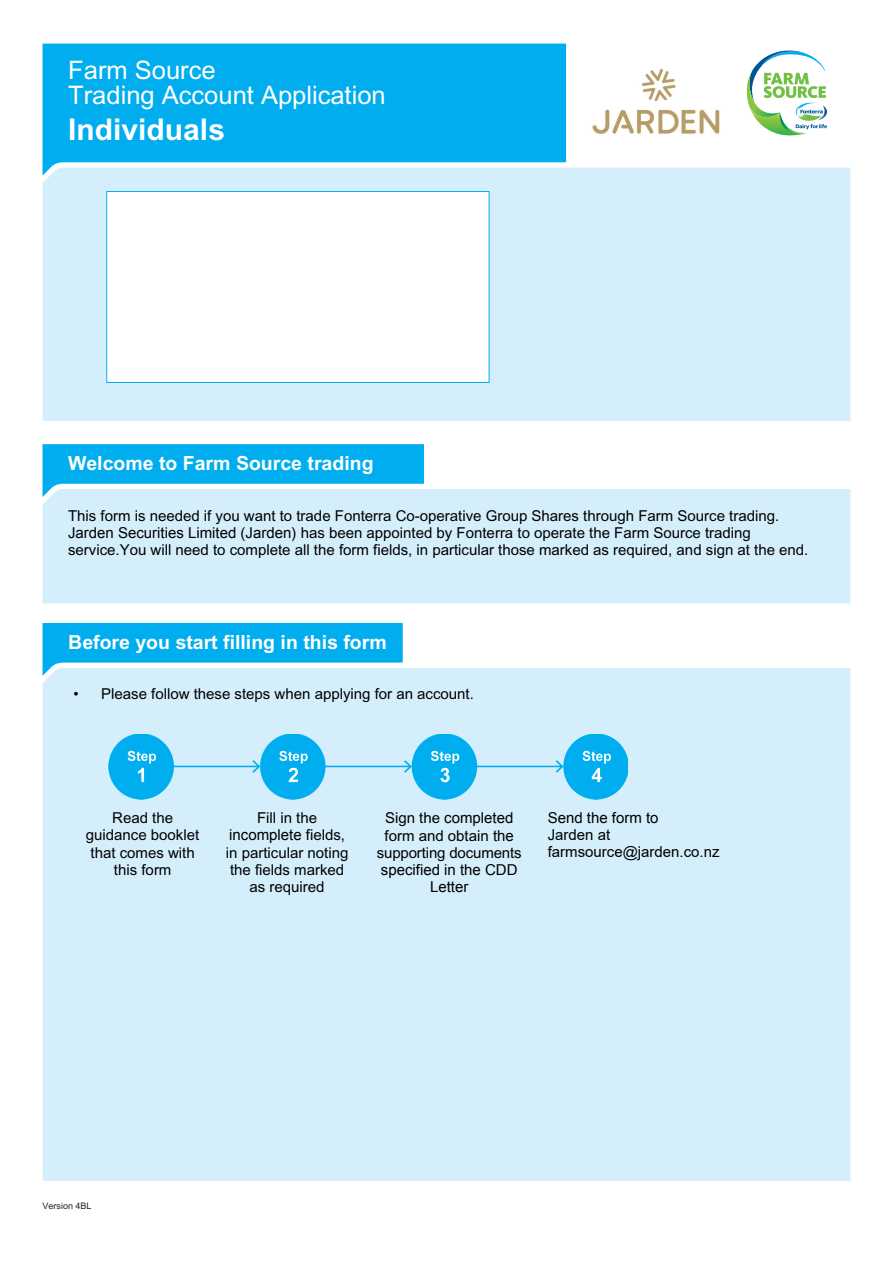
<style>
.page{position:relative;width:893px;height:1263px;background:#fff}
.page>*{position:absolute;margin:0;border:0;box-sizing:border-box;transform-origin:0 0}
.t1{font:700 30px "Arial";color:#fff}
.t2{font:25.5px/25.5px "Arial";color:#fff}
.t3{font:700 19.5px "Arial";color:#fff}
.t4{font:15px/17.2px "Arial";color:#000;text-align:center}
.t5{font:15px/17.2px "Arial";color:#000}
.t6{font:9px "Arial";color:#242021}
.s1{font-style:inherit}
</style>
<div class="page">
<div style="left:43px;top:168px;width:807px;height:253px;background:#d4effb"></div>
<svg style="left:43px;top:44px;width:523px;height:132px;background:#17b5f0"></svg>
<div style="left:43px;top:489px;width:807px;height:114px;background:#d4effb"></div>
<svg style="left:43px;top:444px;width:381px;height:53px;background:#38bff2"></svg>
<div style="left:43px;top:668px;width:807px;height:513px;background:#d4effb"></div>
<svg style="left:43px;top:623px;width:360px;height:53px;background:#38bff2"></svg>
<div style="left:107px;top:191px;width:382px;height:192px;background:#fff"></div>
<div style="left:107px;top:191px;width:382px;height:192px;border:1px solid #00aeef"></div>
<img style="left:109px;top:734px;width:520px;height:65px">
<div style="left:629px;top:731px;width:170px;height:68px;background:#d4effb"></div>
<svg style="left:746px;top:50px;width:81px;height:86px"></svg>
<img style="left:592px;top:68px;width:128px;height:66px">
<h2 class="t2" style="left:68px;top:57px;width:319px">Farm Source<br>Trading Account Application</h2>
<h1 class="t1" style="left:68px;top:112px;width:158px">Individuals</h1>
<h3 class="t3" style="left:68px;top:451px;width:307px">Welcome to Farm Source trading</h3>
<p class="t4" style="left:68px;top:507px;width:742px;text-align:left">This form is needed if you want to trade Fonterra Co-operative Group Shares through Farm Source trading.<br><span class="s1">Jarden Securities Limited (Jarden</span>) has been appointed by Fonterra to operate the Farm Source trading service.You will need to complete all the form fields, in particular those marked as required, and sign at the end.</p>
<h3 class="t3" style="left:68px;top:630px;width:320px">Before you start filling in this form</h3>
<p class="t4" style="left:73px;top:685px;width:402px">• Please follow these steps when applying for an account.</p>
<p class="t4" style="left:86px;top:809px;width:115px">Read the guidance booklet that comes with this form</p>
<p class="t4" style="left:226px;top:809px;width:124px">Fill in the incomplete fields, in particular noting the fields marked as required</p>
<p class="t4" style="left:377px;top:809px;width:146px">Sign the completed form and obtain the supporting documents specified in the CDD<br>Letter</p>
<p class="t4" style="left:548px;top:809px;width:112px">Send the form to</p>
<p class="t5" style="left:548px;top:826px;width:173px">Jarden at farmsource@jarden.co.nz</p>
<p class="t6" style="left:43px;top:1201px;width:51px">Version 4BL</p>
</div>
